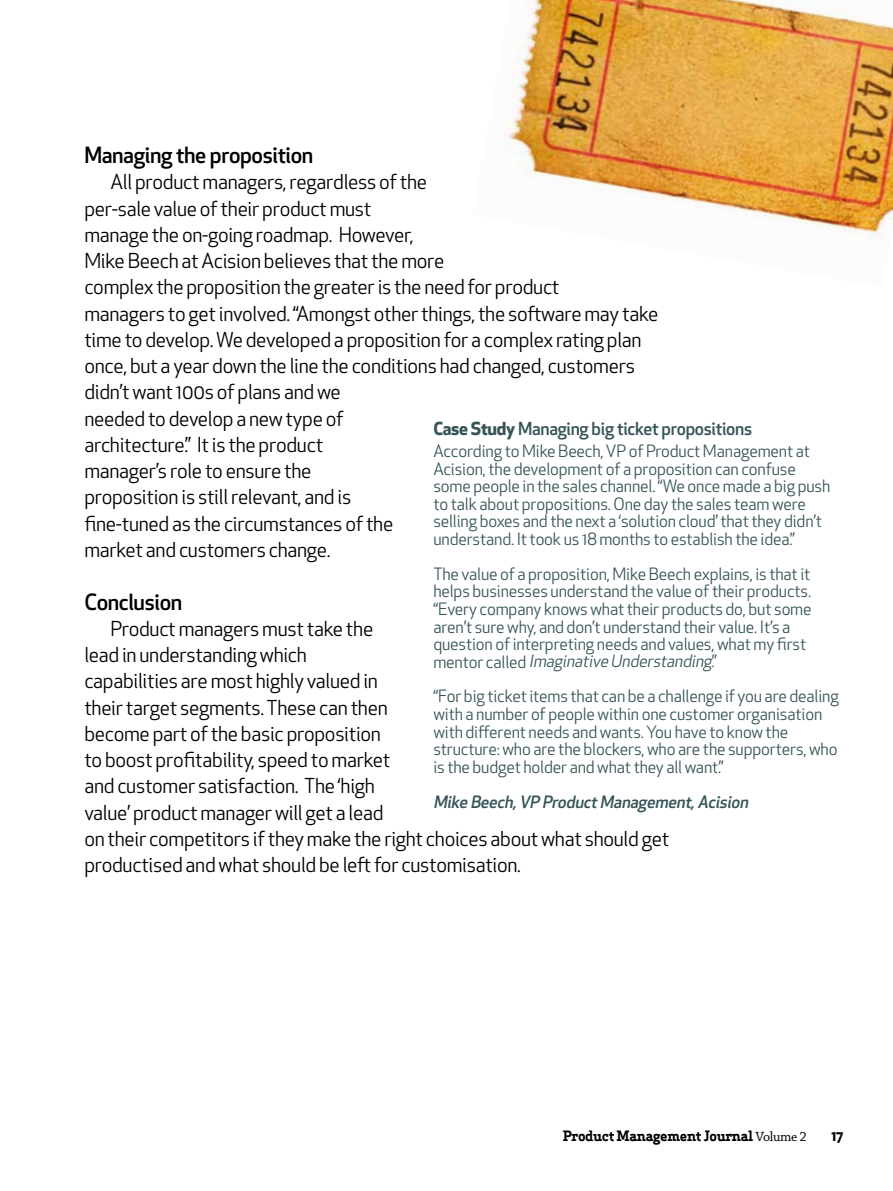
<style>
.page{position:relative;width:893px;height:1191px;background:#fff}
.page>*{position:absolute;margin:0;border:0;box-sizing:border-box;transform-origin:0 0}
.t1{font:500 21.88px "Apex New";letter-spacing:-.02em;color:#000}
.t2{font:20.12px/26.2px "Apex New";letter-spacing:-.015em;color:#000}
.t3{font:500 17.5px "Apex New";letter-spacing:-.02em;color:#365457}
.t4{font:16.62px/17.5px "Apex New";letter-spacing:-.01em;color:#365457}
.t5{font:italic 500 16.62px "Apex New";color:#365457}
.t6{font:700 14px "Apex Serif";letter-spacing:-.025em;color:#000}
.t7{font:700 14px "Apex New";color:#000}
.s1{font-weight:700}
.s2{font-style:italic}
.s3{font-family:"Chaparral Pro";font-weight:400}
</style>
<div class="page">
<img style="left:504px;top:0;width:389px;height:241px">
<p class="t1" style="left:84px;top:140px;width:231px">Managing the proposition</p>
<p class="t2" style="left:84px;top:169px;width:576px;text-indent:26px">All product managers, regardless of the<br>per-sale value of their product must<br>manage the on-going roadmap. However,<br>Mike Beech at Acision believes that the more<br>complex the proposition the greater is the need for product<br>managers to get involved. “Amongst other things, the software may take time to develop. We developed a proposition for a complex rating plan once, but a year down the line the conditions had changed, customers didn’t want 100s of plans and we<br>needed to develop a new type of<br>architecture.” It is the product<br>manager’s role to ensure the<br>proposition is still relevant, and is<br>fine-tuned as the circumstances of the<br>market and customers change.</p>
<p class="t1" style="left:84px;top:587px;width:99px">Conclusion</p>
<p class="t2" style="left:84px;top:615px;width:586px;text-indent:26px">Product managers must take the<br>lead in understanding which<br>capabilities are most highly valued in<br>their target segments. These can then<br>become part of the basic proposition<br>to boost profitability, speed to market<br>and customer satisfaction. The ‘high<br>value’ product manager will get a lead<br>on their competitors if they make the right choices about what should get productised and what should be left for customisation.</p>
<p class="t3" style="left:433px;top:417px;width:320px"><span class="s1">Case Study</span> Managing big ticket propositions</p>
<p class="t4" style="left:433px;top:442px;width:399px">According to Mike Beech, VP of Product Management at Acision, the development of a proposition can confuse some people in the sales channel. “We once made a big push to talk about propositions. One day the sales team were selling boxes and the next a ‘solution cloud’ that they didn’t understand. It took us 18 months to establish the idea.”</p>
<p class="t4" style="left:433px;top:565px;width:380px">The value of a proposition, Mike Beech explains, is that it helps businesses understand the value of their products. “Every company knows what their products do, but some aren’t sure why, and don’t understand their value. It’s a question of interpreting needs and values, what my first m e n t o r c a l l e d <span class="s2">Imaginative Understanding</span>.”</p>
<p class="t4" style="left:433px;top:687px;width:407px">“For big ticket items that can be a challenge if you are dealing with a number of people within one customer organisation with different needs and wants. You have to know the structure: who are the blockers, who are the supporters, who is the budget holder and what they all want.”</p>
<p class="t5" style="left:433px;top:790px;width:320px">Mike Beech,VP ProductManagement,Acision</p>
<p class="t6" style="left:563px;top:1127px;width:246px">Product Management Journal <span class="s3">Volume 2</span></p>
<p class="t7" style="left:831px;top:1126px;width:13px">17</p>
</div>
